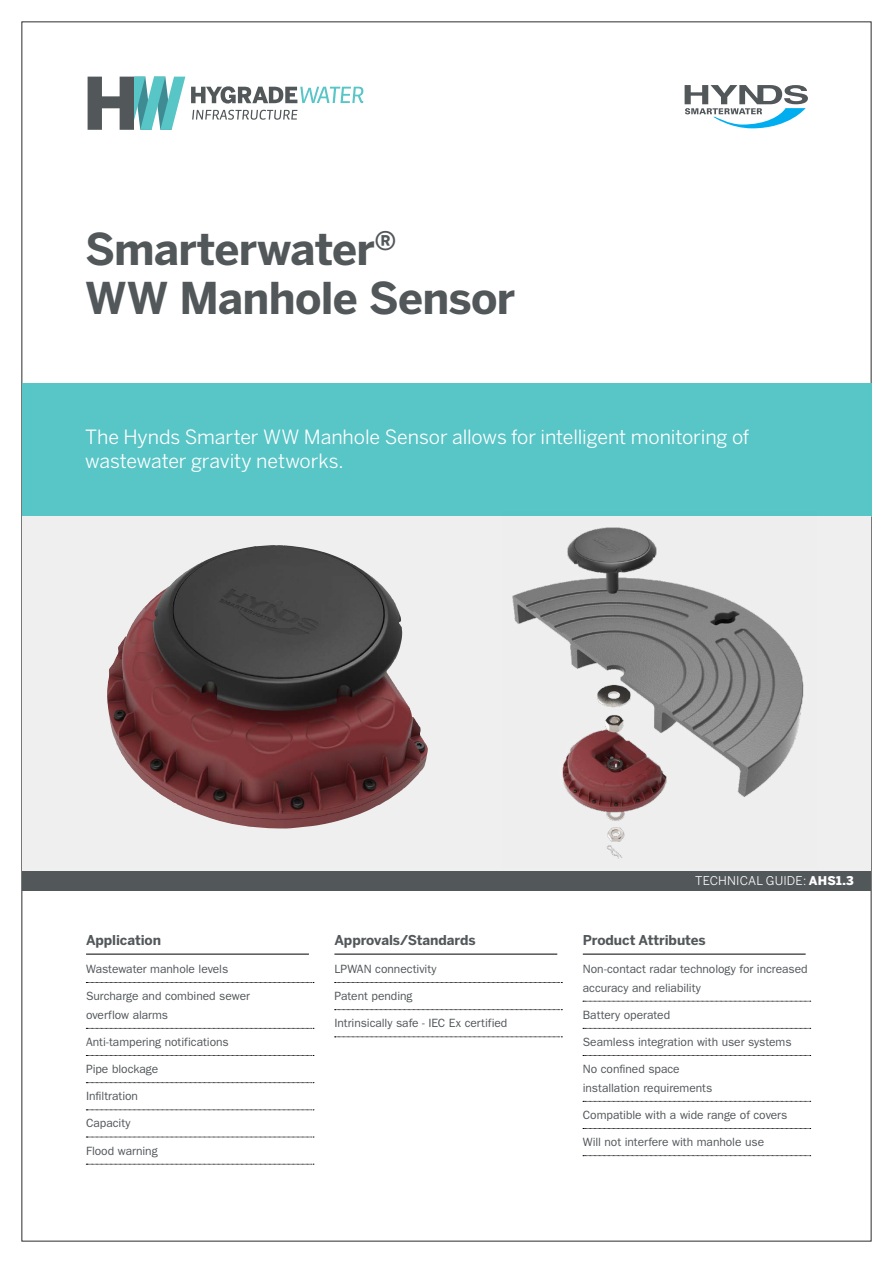
<style>
.page{position:relative;width:893px;height:1263px;background:#fff}
.page>*{position:absolute;margin:0;border:0;box-sizing:border-box;transform-origin:0 0}
.t1{font:700 43.5px/49.5px "Benton Sans";letter-spacing:-.015em;color:#52575a}
.t2{font:19.5px/24px "Benton Sans";letter-spacing:-.005em;color:#fff}
.t3{font:700 13.5px "Benton Sans";letter-spacing:-.005em;color:#52575a}
.t4{font:12px/18.6px "ITC Franklin Gothic Std";letter-spacing:-.005em;color:#52575a}
.t5{font:12px "Benton Sans";letter-spacing:.015em;color:#fff}
.t6{font:900 12px "Benton Sans";color:#fff}
.s1{font-weight:900}
</style>
<div class="page">
<div style="left:22px;top:383px;width:849px;height:134px;background:#58c5c7"></div>
<svg style="left:88px;top:77px;width:97px;height:53px"></svg>
<svg style="left:191px;top:86px;width:172px;height:18px"></svg>
<svg style="left:192px;top:110px;width:105px;height:10px"></svg>
<div style="left:22px;top:870px;width:849px;height:21px;background:#52575a"></div>
<svg style="left:22px;top:517px;width:849px;height:353px;fill:#efeff0"></svg>
<svg style="left:685px;top:85px;width:123px;height:43px"></svg>
<img style="left:107px;top:546px;width:150px;height:199px">
<img style="left:501px;top:516px;width:315px;height:352px">
<hr style="left:86px;top:954px;width:223px;height:1px;background:#000">
<svg style="left:86px;top:982px;width:228px;height:1px"></svg>
<svg style="left:86px;top:1028px;width:228px;height:1px"></svg>
<svg style="left:86px;top:1055px;width:228px;height:1px"></svg>
<svg style="left:86px;top:1082px;width:228px;height:1px"></svg>
<svg style="left:86px;top:1109px;width:228px;height:1px"></svg>
<svg style="left:86px;top:1137px;width:228px;height:1px"></svg>
<svg style="left:86px;top:1164px;width:228px;height:1px"></svg>
<hr style="left:334px;top:954px;width:223px;height:1px;background:#000">
<svg style="left:335px;top:982px;width:227px;height:1px"></svg>
<svg style="left:335px;top:1009px;width:227px;height:1px"></svg>
<svg style="left:335px;top:1036px;width:227px;height:1px"></svg>
<hr style="left:583px;top:954px;width:223px;height:1px;background:#000">
<svg style="left:583px;top:1001px;width:228px;height:1px"></svg>
<svg style="left:583px;top:1028px;width:228px;height:1px"></svg>
<svg style="left:583px;top:1055px;width:228px;height:1px"></svg>
<svg style="left:583px;top:1101px;width:228px;height:1px"></svg>
<svg style="left:583px;top:1128px;width:228px;height:1px"></svg>
<svg style="left:583px;top:1155px;width:228px;height:1px"></svg>
<h1 class="t1" style="left:85px;top:223px;width:432px">Smarterwater<sup>®<br></sup>WW Manhole Sensor</h1>
<h2 class="t2" style="left:85px;top:425px;width:666px">The Hynds Smarter WW Manhole Sensor allows for intelligent monitoring of wastewater gravity networks.</h2>
<p class="t3" style="left:86px;top:932px;width:76px">Application</p>
<p class="t4" style="left:86px;top:960px;width:144px">Wastewater manhole levels</p>
<p class="t4" style="left:86px;top:987px;width:165px">Surcharge and combined sewer overflow alarms</p>
<p class="t4" style="left:86px;top:1033px;width:144px">Anti-tampering notifications</p>
<p class="t4" style="left:86px;top:1060px;width:74px">Pipe blockage</p>
<p class="t4" style="left:86px;top:1087px;width:54px">Infiltration</p>
<p class="t4" style="left:86px;top:1114px;width:46px">Capacity</p>
<p class="t4" style="left:86px;top:1141px;width:73px">Flood warning</p>
<p class="t3" style="left:334px;top:932px;width:143px">Approvals/Standards</p>
<p class="t4" style="left:334px;top:960px;width:104px">LPWAN connectivity</p>
<p class="t4" style="left:334px;top:987px;width:80px">Patent pending</p>
<p class="t4" style="left:334px;top:1014px;width:174px">Intrinsically safe - IEC Ex certified</p>
<p class="t5" style="left:695px;top:873px;width:113px">TECHNICAL GUIDE:</p>
<p class="t5" style="left:702px;top:873px;width:154px">TECHNICAL GUIDE: <span class="s1">AHS1.3</span></p>
<p class="t6" style="left:816px;top:873px;width:40px">00.00</p>
<p class="t3" style="left:583px;top:932px;width:124px">Product Attributes</p>
<p class="t4" style="left:583px;top:960px;width:226px">Non-contact radar technology for increased accuracy and reliability</p>
<p class="t4" style="left:583px;top:1005px;width:89px">Battery operated</p>
<p class="t4" style="left:583px;top:1033px;width:210px">Seamless integration with user systems</p>
<p class="t4" style="left:583px;top:1060px;width:131px">No confined space installation requirements</p>
<p class="t4" style="left:583px;top:1106px;width:206px">Compatible with a wide range of covers</p>
<p class="t4" style="left:583px;top:1133px;width:183px">Will not interfere with manhole use</p>
</div>
